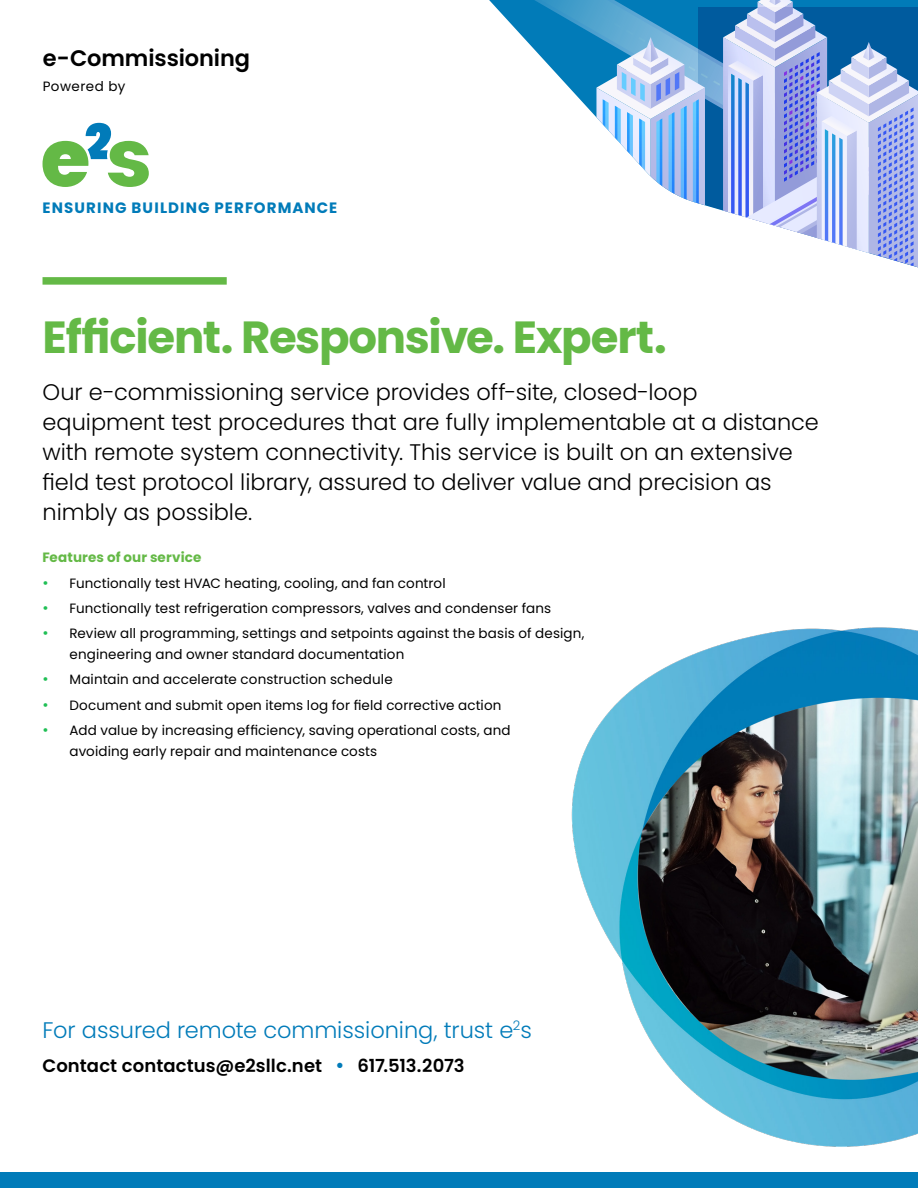
<style>
.page{position:relative;width:918px;height:1188px;background:#fff}
.page>*{position:absolute;margin:0;border:0;box-sizing:border-box;transform-origin:0 0}
.t1{font:700 45px "Poppins";letter-spacing:-.03em;color:#64b946}
.t2{font:300 22.5px/30px "Poppins";color:#000}
.t3{font:300 22.5px "Poppins";color:#017bb9}
.t4{font:600 22.5px "Poppins";letter-spacing:-.005em;color:#000}
.t5{font:600 18px "Poppins";letter-spacing:.005em;color:#000}
.t6{font:700 15px "Poppins";letter-spacing:.075em;color:#017bb9}
.t7{font:13.5px/21px "Poppins";letter-spacing:.01em;color:#000}
.t8{font:700 13.5px "Poppins";letter-spacing:.01em;color:#64b946}
.t9{font:13.5px "Poppins";letter-spacing:.03em;color:#000}
.s1{font-size:15px;color:#20bf55}
.s2{color:#017bb9}
</style>
<div class="page">
<svg style="left:43px;top:123px;width:106px;height:64px"></svg>
<div style="left:43px;top:277px;width:184px;height:8px;background:#64b946"></div>
<div style="left:0;top:1172px;width:918px;height:16px;background:#017bb9"></div>
<img style="left:571px;top:627px;width:347px;height:520px">
<svg style="left:489px;top:0;width:107px;height:117px"></svg>
<svg style="left:596px;top:0;width:322px;height:268px"></svg>
<h2 class="t4" style="left:43px;top:45px;width:209px">e-Commissioning</h2>
<p class="t9" style="left:43px;top:78px;width:84px">Powered by</p>
<p class="t6" style="left:43px;top:199px;width:296px">ENSURING BUILDING PERFORMANCE</p>
<h1 class="t1" style="left:43px;top:311px;width:626px">Efficient. Responsive. Expert.</h1>
<p class="t2" style="left:43px;top:377px;width:778px">Our e-commissioning service provides off-site, closed-loop equipment test procedures that are fully implementable at a distance with remote system connectivity. This service is built on an extensive field test protocol library, assured to deliver value and precision as nimbly as possible.</p>
<p class="t8" style="left:43px;top:550px;width:160px">Features of our service</p>
<p class="t7" style="left:43px;top:573px;width:405px"><span class="s1">•</span> Functionally test HVAC heating, cooling, and fan control</p>
<p class="t7" style="left:43px;top:598px;width:510px"><span class="s1">•</span> Functionally test refrigeration compressors, valves and condenser fans</p>
<p class="t7" style="left:70px;top:623px;width:516px;text-indent:-27px"><span class="s1">•</span> Review all programming, settings and setpoints against the basis of design, engineering and owner standard documentation</p>
<p class="t7" style="left:43px;top:669px;width:352px"><span class="s1">•</span> Maintain and accelerate construction schedule</p>
<p class="t7" style="left:43px;top:695px;width:460px"><span class="s1">•</span> Document and submit open items log for field corrective action</p>
<p class="t7" style="left:70px;top:720px;width:443px;text-indent:-27px"><span class="s1">•</span> Add value by increasing efficiency, saving operational costs, and avoiding early repair and maintenance costs</p>
<h2 class="t3" style="left:43px;top:1017px;width:491px">For assured remote commissioning, trust e<sup>2</sup>s</h2>
<h3 class="t5" style="left:43px;top:1055px;width:424px">Contact contactus@e2sllc.net <span class="s2">•</span> 617.513.2073</h3>
</div>
